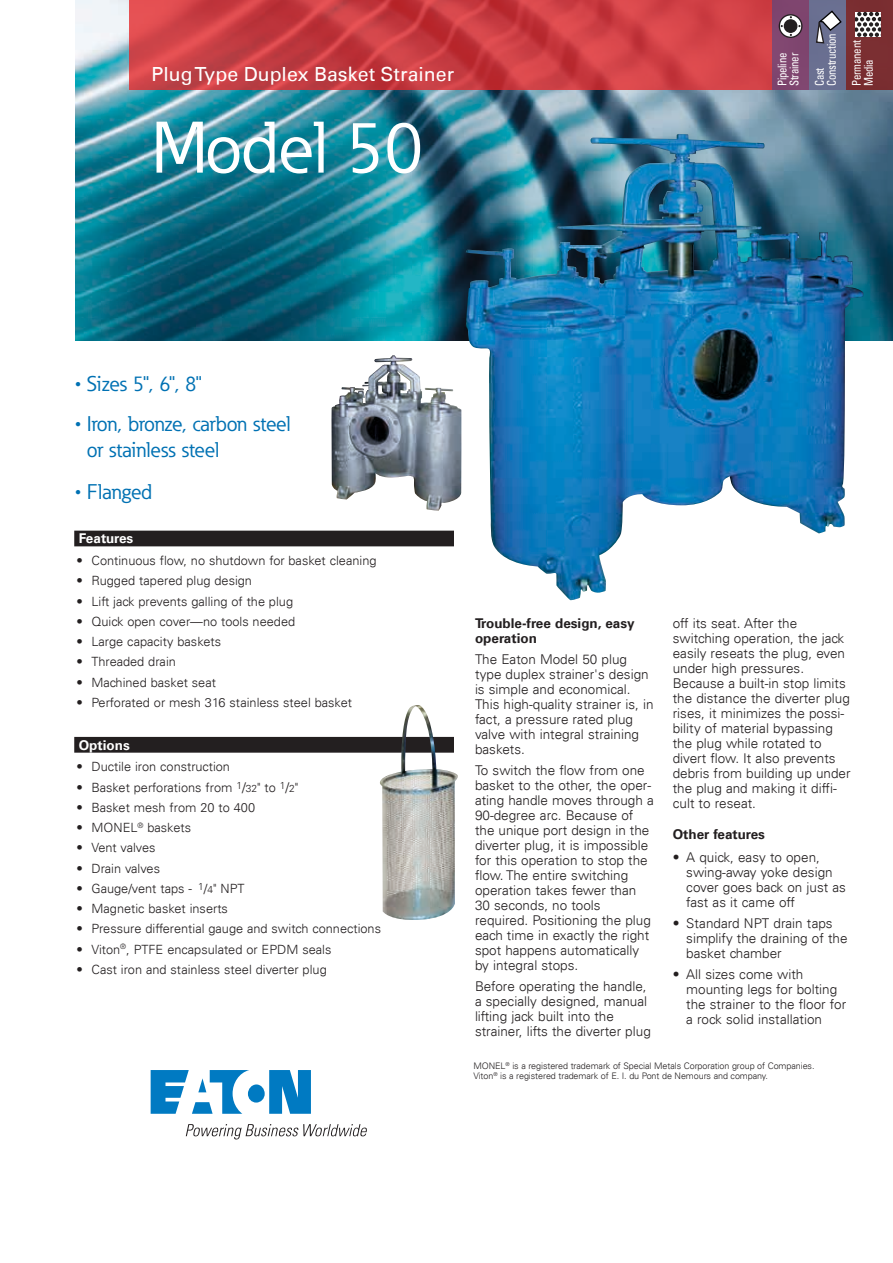
<style>
.page{position:relative;width:893px;height:1263px;background:#fff}
.page>*{position:absolute;margin:0;border:0;box-sizing:border-box;transform-origin:0 0}
.t1{font:72px "Eaton";letter-spacing:-.02em;color:#fff}
.t2{font:21px/25.5px "Eaton";letter-spacing:-.01em;color:#0071b3}
.t3{font:19.5px "Univers LT";color:#fff}
.t4{font:300 13.5px/15px "Univers LT";color:#231f20}
.t5{font:700 13.5px/15px "Univers LT";color:#231f20}
.t6{font:700 13.5px "Univers LT";color:#fff}
.t7{font:300 12.75px "Univers LT";color:#231f20}
.t8{font:condensed 12px/12px "Univers LT";letter-spacing:-.02em;color:#fff;scale:.9 1}
.t9{font:300 9px/10.5px "Univers LT";letter-spacing:-.01em;color:#231f20}
.s1{font-size:13.5px}
.s2{font-size:10.2px}
</style>
<div class="page">
<svg style="left:151px;top:1070px;width:160px;height:44px"></svg>
<svg style="left:186px;top:1124px;width:181px;height:15px"></svg>
<img style="left:75px;top:0;width:818px;height:340px">
<div style="left:74px;top:531px;width:380px;height:15px;background:#231f20"></div>
<div style="left:74px;top:737px;width:380px;height:16px;background:#231f20"></div>
<img style="left:331px;top:355px;width:130px;height:156px">
<img style="left:466px;top:135px;width:397px;height:466px">
<img style="left:380px;top:705px;width:78px;height:215px">
<svg style="left:129px;top:0;width:643px;height:90px;background:#cb3e43"></svg>
<div style="left:846px;top:0;width:47px;height:90px;background:#7a2e31"></div>
<div style="left:809px;top:0;width:37px;height:90px;background:#6a6f91"></div>
<div style="left:772px;top:0;width:37px;height:90px;background:#7f456f"></div>
<svg style="left:779px;top:15px;width:23px;height:22px"></svg>
<div style="left:779px;top:14px;width:23px;height:24px;border:1px solid #231f20;border-radius:50%"></div>
<div style="left:784px;top:20px;width:13px;height:12px;background:#231f20;border-radius:50%"></div>
<div style="left:784px;top:19px;width:13px;height:14px;border:1px solid #231f20;border-radius:50%"></div>
<svg style="left:856px;top:12px;width:25px;height:24px"></svg>
<svg style="left:816px;top:10px;width:26px;height:34px"></svg>
<h3 class="t3" style="left:152px;top:63px;width:304px">Plug Type Duplex Basket Strainer</h3>
<h1 class="t1" style="left:151px;top:102px;width:274px">Model 50</h1>
<p class="t8" style="left:776px;top:86px;width:39px;rotate:-90deg">Pipeline<br>Strainer</p>
<p class="t8" style="left:813px;top:86px;width:60px;rotate:-90deg">Cast<br>Construction</p>
<p class="t8" style="left:850px;top:86px;width:52px;rotate:-90deg">Permanent<br>Media</p>
<h2 class="t2" style="left:75px;top:371px;width:129px">• Sizes 5", 6", 8"</h2>
<h2 class="t2" style="left:87px;top:411px;width:205px;text-indent:-12px">• Iron, bronze, carbon steel or stainless steel</h2>
<h2 class="t2" style="left:75px;top:479px;width:79px">• Flanged</h2>
<p class="t6" style="left:79px;top:531px;width:56px">Features</p>
<p class="t7" style="left:76px;top:553px;width:302px">• Continuous flow, no shutdown for basket cleaning</p>
<p class="t7" style="left:76px;top:573px;width:177px">• Rugged tapered plug design</p>
<p class="t7" style="left:76px;top:593px;width:218px">• Lift jack prevents galling of the plug</p>
<p class="t7" style="left:76px;top:614px;width:220px">• Quick open cover—no tools needed</p>
<p class="t7" style="left:76px;top:634px;width:146px">• Large capacity baskets</p>
<p class="t7" style="left:76px;top:654px;width:101px">• Threaded drain</p>
<p class="t7" style="left:76px;top:674px;width:141px">• Machined basket seat</p>
<p class="t7" style="left:76px;top:695px;width:277px">• Perforated or mesh 316 stainless steel basket</p>
<p class="t6" style="left:79px;top:737px;width:53px">Options</p>
<p class="t7" style="left:76px;top:759px;width:155px">• Ductile iron construction</p>
<p class="t7" style="left:76px;top:779px;width:223px">• Basket perforations from <sup>1</sup><span class="s1">/</span><span class="s2">32</span>" to <sup>1</sup><span class="s1">/</span><span class="s2">2</span>"</p>
<p class="t7" style="left:77px;top:800px;width:180px">• Basket mesh from 20 to 400</p>
<p class="t7" style="left:77px;top:820px;width:116px">• MONEL<sup>®</sup> baskets</p>
<p class="t7" style="left:76px;top:840px;width:81px">• Vent valves</p>
<p class="t7" style="left:76px;top:860px;width:85px">• Drain valves</p>
<p class="t7" style="left:76px;top:881px;width:170px">• Gauge/vent taps - <sup>1</sup>/<span class="s2">4</span>" NPT</p>
<p class="t7" style="left:77px;top:901px;width:153px">• Magnetic basket inserts</p>
<p class="t7" style="left:77px;top:921px;width:306px">• Pressure differential gauge and switch connections</p>
<p class="t7" style="left:77px;top:941px;width:256px">• Viton<sup>®</sup>, PTFE encapsulated or EPDM seals</p>
<p class="t7" style="left:76px;top:962px;width:252px">• Cast iron and stainless steel diverter plug</p>
<p class="t5" style="left:475px;top:616px;width:161px">Trouble-free design, easy operation</p>
<p class="t4" style="left:475px;top:651px;width:180px">The Eaton Model 50 plug type duplex strainer's design is simple and economical.<br>This high-quality strainer is, in fact, a pressure rated plug valve with integral straining baskets.</p>
<p class="t4" style="left:475px;top:762px;width:180px">To switch the flow from one basket to the other, the oper&shy;ating handle moves through a<br>90-degree arc. Because of the unique port design in the diverter plug, it is impossible for this operation to stop the flow. The entire switching operation takes fewer than<br>30 seconds, no tools required. Positioning the plug each time in exactly the right spot happens automatically by integral stops.</p>
<p class="t4" style="left:475px;top:978px;width:177px">Before operating the handle, a specially designed, manual lifting jack built into the strainer, lifts the diverter plug</p>
<p class="t4" style="left:673px;top:615px;width:179px">off its seat. After the switching operation, the jack easily reseats the plug, even under high pressures.<br>Because a built-in stop limits the distance the diverter plug rises, it minimizes the possi&shy;bility of material bypassing the plug while rotated to divert flow. It also prevents debris from building up under the plug and making it diffi&shy;cult to reseat.</p>
<p class="t5" style="left:673px;top:827px;width:94px">Other features</p>
<p class="t4" style="left:686px;top:849px;width:161px;text-indent:-14px">• A quick, easy to open, swing-away yoke design cover goes back on just as fast as it came off</p>
<p class="t4" style="left:686px;top:915px;width:163px;text-indent:-14px">• Standard NPT drain taps simplify the draining of the basket chamber</p>
<p class="t4" style="left:686px;top:966px;width:161px;text-indent:-14px">• All sizes come with mounting legs for bolting the strainer to the floor for a rock solid installation</p>
<p class="t9" style="left:473px;top:1060px;width:342px">MONEL<sup>®</sup> is a registered trademark of Special Metals Corporation group of Companies.<br>Viton<sup>®</sup> is a registered trademark of E. I. du Pont de Nemours and company.</p>
</div>
